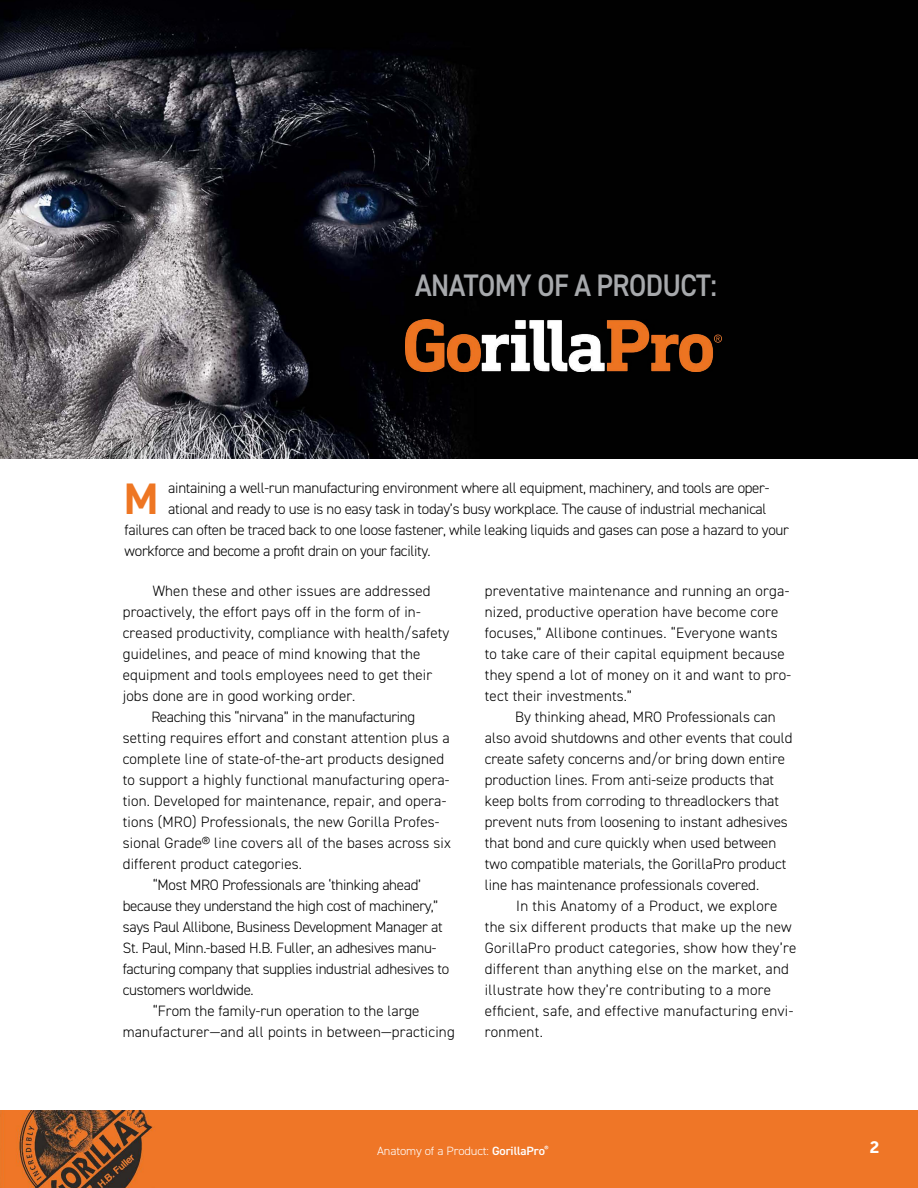
<style>
.page{position:relative;width:918px;height:1188px;background:#fff}
.page>*{position:absolute;margin:0;border:0;box-sizing:border-box;transform-origin:0 0}
.t1{font:700 44.25px "DIN2014";color:#ee7623}
.t2{font:600 31.2px "DIN2014";letter-spacing:-.02em;color:#a7a9ac;scale:.9 1}
.t3{font:700 18px "Depot New";color:#fff;scale:1.05 1}
.t4{font:300 15px/21px "DIN2014";color:#000}
.t5{font:300 15px "DIN2014";letter-spacing:-.02em;color:#000}
.t6{font:300 15px/21px "DIN2014";letter-spacing:.02em;color:#000}
.t7{font:300 12px "DIN2014";letter-spacing:-.01em;color:#fff;scale:1.05 1}
.s1{font-weight:600}
</style>
<div class="page">
<img style="left:0;top:1110px;width:918px;height:78px">
<img style="left:0;top:0;width:918px;height:459px">
<img style="left:406px;top:320px;width:315px;height:51px">
<h2 class="t2" style="left:415px;top:265px;width:337px">ANATOMY OF A PRODUCT:</h2>
<p class="t5" style="left:168px;top:478px;width:603px">aintaining a well-run manufacturing environment where all equipment, machinery, and tools are oper-</p>
<p class="t5" style="left:168px;top:499px;width:600px">ational and ready to use is no easy task in today’s busy workplace. The cause of industrial mechanical</p>
<p class="t5" style="left:125px;top:520px;width:666px">failures can often be traced back to one loose fastener, while leaking liquids and gases can pose a hazard to your</p>
<p class="t5" style="left:125px;top:541px;width:308px">workforce and become a profit drain on your facility.</p>
<p class="t4" style="left:153px;top:581px;width:279px">When these and other issues are addressed</p>
<p class="t4" style="left:123px;top:602px;width:299px">proactively, the effort pays off in the form of in-</p>
<p class="t4" style="left:123px;top:623px;width:328px">creased productivity, compliance with health/safety</p>
<p class="t4" style="left:123px;top:644px;width:299px">guidelines, and peace of mind knowing that the</p>
<p class="t4" style="left:123px;top:665px;width:311px">equipment and tools employees need to get their</p>
<p class="t4" style="left:123px;top:686px;width:234px">jobs done are in good working order.</p>
<p class="t5" style="left:151px;top:708px;width:265px">Reaching this “nirvana” in the manufacturing</p>
<p class="t4" style="left:123px;top:728px;width:328px">setting requires effort and constant attention plus a</p>
<p class="t4" style="left:123px;top:749px;width:323px">complete line of state-of-the-art products designed</p>
<p class="t4" style="left:123px;top:770px;width:328px">to support a highly functional manufacturing opera-</p>
<p class="t4" style="left:123px;top:791px;width:325px">tion. Developed for maintenance, repair, and opera-</p>
<p class="t4" style="left:123px;top:812px;width:318px">tions (MRO) Professionals, the new Gorilla Profes-</p>
<p class="t4" style="left:123px;top:833px;width:330px">sional Grade® line covers all of the bases across six</p>
<p class="t4" style="left:123px;top:854px;width:181px">different product categories.</p>
<p class="t5" style="left:153px;top:876px;width:270px">“Most MRO Professionals are ‘thinking ahead’</p>
<p class="t5" style="left:123px;top:897px;width:317px">because they understand the high cost of machinery,”</p>
<p class="t5" style="left:123px;top:918px;width:321px">says Paul Allibone, Business Development Manager at</p>
<p class="t5" style="left:123px;top:939px;width:315px">St. Paul, Minn.-based H.B. Fuller, an adhesives manu-</p>
<p class="t5" style="left:123px;top:960px;width:328px">facturing company that supplies industrial adhesives to</p>
<p class="t5" style="left:123px;top:981px;width:132px">customers worldwide.</p>
<p class="t4" style="left:153px;top:1001px;width:268px">“From the family-run operation to the large</p>
<p class="t4" style="left:123px;top:1022px;width:333px">manufacturer—and all points in between—practicing</p>
<h1 class="t1" style="left:124px;top:470px;width:36px">M</h1>
<p class="t4" style="left:485px;top:581px;width:308px">preventative maintenance and running an orga&shy;nized, productive operation have become core focuses,” Allibone continues. “Everyone wants to take care of their capital equipment because they spend a lot of money on it and want to pro&shy;tect their investments.”</p>
<p class="t4" style="left:485px;top:707px;width:309px;text-indent:30px">By thinking ahead, MRO Professionals can also avoid shutdowns and other events that could create safety concerns and/or bring down entire production lines. From anti-seize products that keep bolts from corroding to threadlockers that prevent nuts from loosening to instant adhesives that bond and cure quickly when used between two compatible materials, the GorillaPro product line has maintenance professionals covered.</p>
<p class="t6" style="left:485px;top:896px;width:313px;text-indent:31px">In this Anatomy of a Product, we explore the six different products that make up the new GorillaPro product categories, show how they’re different than anything else on the market, and illustrate how they’re contributing to a more efficient, safe, and effective manufacturing envi&shy;ronment.</p>
<p class="t7" style="left:377px;top:1143px;width:165px">Anatomy of a Product: <span class="s1">GorillaPro</span><sup>®</sup></p>
<p class="t3" style="left:870px;top:1135px;width:11px">2</p>
</div>
